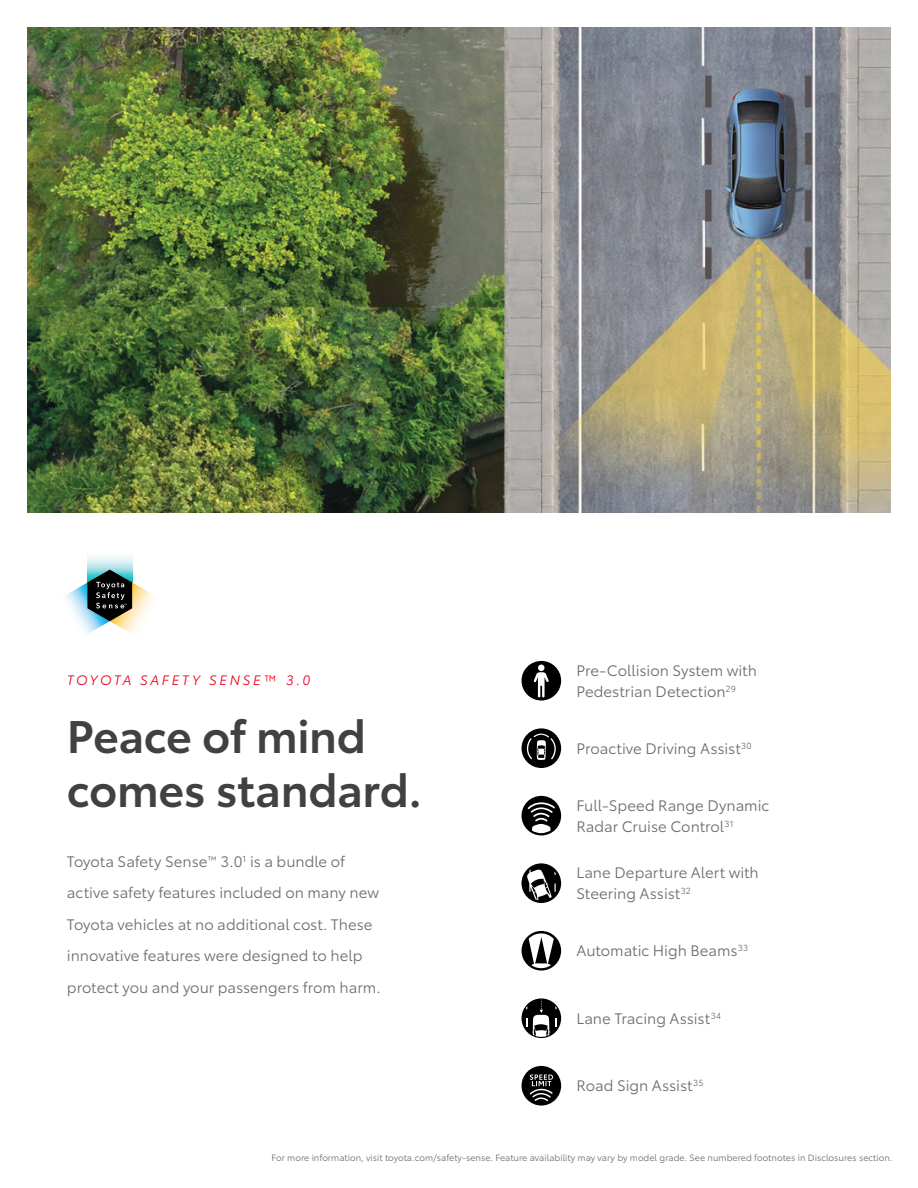
<style>
.page{position:relative;width:918px;height:1188px;background:#fff}
.page>*{position:absolute;margin:0;border:0;box-sizing:border-box;transform-origin:0 0}
.t1{font:600 45px/54px "Toyota Type";letter-spacing:-.01em;color:#414042}
.t2{font:15px/31.5px "Toyota Type";color:#6d6e71}
.t3{font:italic 13.5px "Toyota Type";letter-spacing:.2em;color:#eb0a1e}
.t4{font:9px "Toyota Type";color:#6d6e71}
</style>
<div class="page">
<div style="left:522px;top:728px;width:39px;height:40px;background:#000;border-radius:50%"></div>
<svg style="left:527px;top:730px;width:29px;height:30px"></svg>
<svg style="left:522px;top:661px;width:39px;height:40px"></svg>
<img style="left:27px;top:27px;width:864px;height:486px">
<svg style="left:87px;top:556px;width:45px;height:14px"></svg>
<svg style="left:65px;top:570px;width:90px;height:64px"></svg>
<svg style="left:522px;top:1066px;width:39px;height:40px"></svg>
<div style="left:522px;top:998px;width:39px;height:40px;background:#000;border-radius:50%"></div>
<svg style="left:526px;top:1000px;width:31px;height:37px"></svg>
<svg style="left:522px;top:931px;width:39px;height:40px"></svg>
<svg style="left:522px;top:863px;width:39px;height:40px"></svg>
<svg style="left:522px;top:796px;width:39px;height:39px"></svg>
<p class="t3" style="left:67px;top:670px;width:245px">TOYOTA SAFETY SENSE™ 3.0</p>
<h1 class="t1" style="left:67px;top:706px;width:356px">Peace of mind comes standard.</h1>
<p class="t2" style="left:67px;top:844px;width:315px">Toyota Safety Sense<sup>™</sup> 3.0<sup>1</sup> is a bundle of active safety features included on many new Toyota vehicles at no additional cost. These innovative features were designed to help protect you and your passengers from harm.</p>
<p class="t2" style="left:576px;top:659px;width:182px;line-height:21px">Pre-Collision System with<br>Pedestrian Detection<sup>29</sup></p>
<p class="t2" style="left:576px;top:732px;width:177px">Proactive Driving Assist<sup>30</sup></p>
<p class="t2" style="left:576px;top:794px;width:195px;line-height:21px">Full-Speed Range Dynamic<br>Radar Cruise Control<sup>31</sup></p>
<p class="t2" style="left:576px;top:861px;width:184px;line-height:21px">Lane Departure Alert with<br>Steering Assist<sup>32</sup></p>
<p class="t2" style="left:576px;top:934px;width:173px">Automatic High Beams<sup>33</sup></p>
<p class="t2" style="left:576px;top:1002px;width:146px">Lane Tracing Assist<sup>34</sup></p>
<p class="t2" style="left:576px;top:1069px;width:129px">Road Sign Assist<sup>35</sup></p>
<p class="t4" style="left:272px;top:1151px;width:622px">For more information, visit toyota.com/safety-sense. Feature availability may vary by model grade. See numbered footnotes in Disclosures section.</p>
</div>
